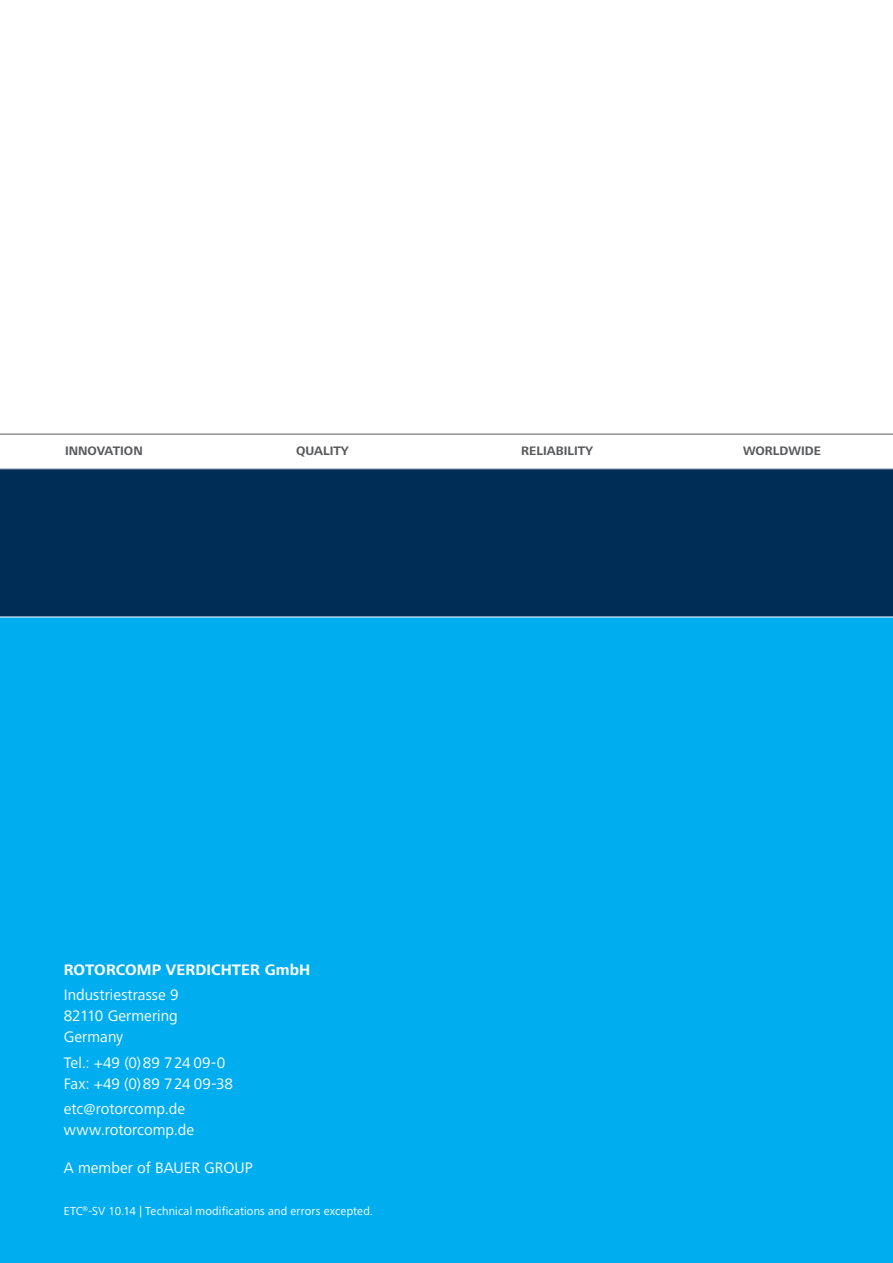
<style>
.page{position:relative;width:893px;height:1263px;background:#fff}
.page>*{position:absolute;margin:0;border:0;box-sizing:border-box;transform-origin:0 0}
.t1{font:15.75px/21px "Frutiger Next LT";color:#fff;text-align:justify}
.t2{font:700 15.75px "Frutiger Next LT";letter-spacing:.005em;color:#fff}
.t3{font:700 12.75px "Frutiger Next LT";color:#58595b}
.t4{font:12px "Frutiger Next LT";letter-spacing:.01em;color:#fff}
</style>
<div class="page">
<div style="left:0;top:549px;width:893px;height:714px;background:#00aeef"></div>
<div style="left:0;top:468px;width:893px;height:149px;background:#002d55"></div>
<hr style="left:0;top:434px;width:893px;height:1px;background:#58595b">
<hr style="left:0;top:617px;width:893px;height:1px;background:#fff">
<hr style="left:0;top:468px;width:893px;height:1px;background:#fff">
<p class="t3" style="left:65px;top:443px;width:79px">INNOVATION</p>
<p class="t3" style="left:296px;top:443px;width:54px">QUALITY</p>
<p class="t3" style="left:521px;top:443px;width:73px">RELIABILITY</p>
<p class="t3" style="left:743px;top:443px;width:79px">WORLDWIDE</p>
<p class="t2" style="left:64px;top:961px;width:248px">ROTORCOMP VERDICHTER GmbH</p>
<p class="t1" style="left:64px;top:985px;width:116px">Industriestrasse 9<br>82110 Germering Germany</p>
<p class="t1" style="left:64px;top:1052px;width:163px">Tel.: +49 (0)89 724 09-0</p>
<p class="t1" style="left:64px;top:1073px;width:171px">Fax: +49 (0)89 724 09-38</p>
<p class="t1" style="left:64px;top:1098px;width:123px">etc@rotorcomp.de</p>
<p class="t1" style="left:64px;top:1119px;width:132px">www.rotorcomp.de</p>
<p class="t1" style="left:64px;top:1157px;width:191px">A member of BAUER GROUP</p>
<p class="t4" style="left:64px;top:1204px;width:311px">ETC<sup>®</sup>-SV 10.14 | Technical modifications and errors excepted.</p>
</div>
